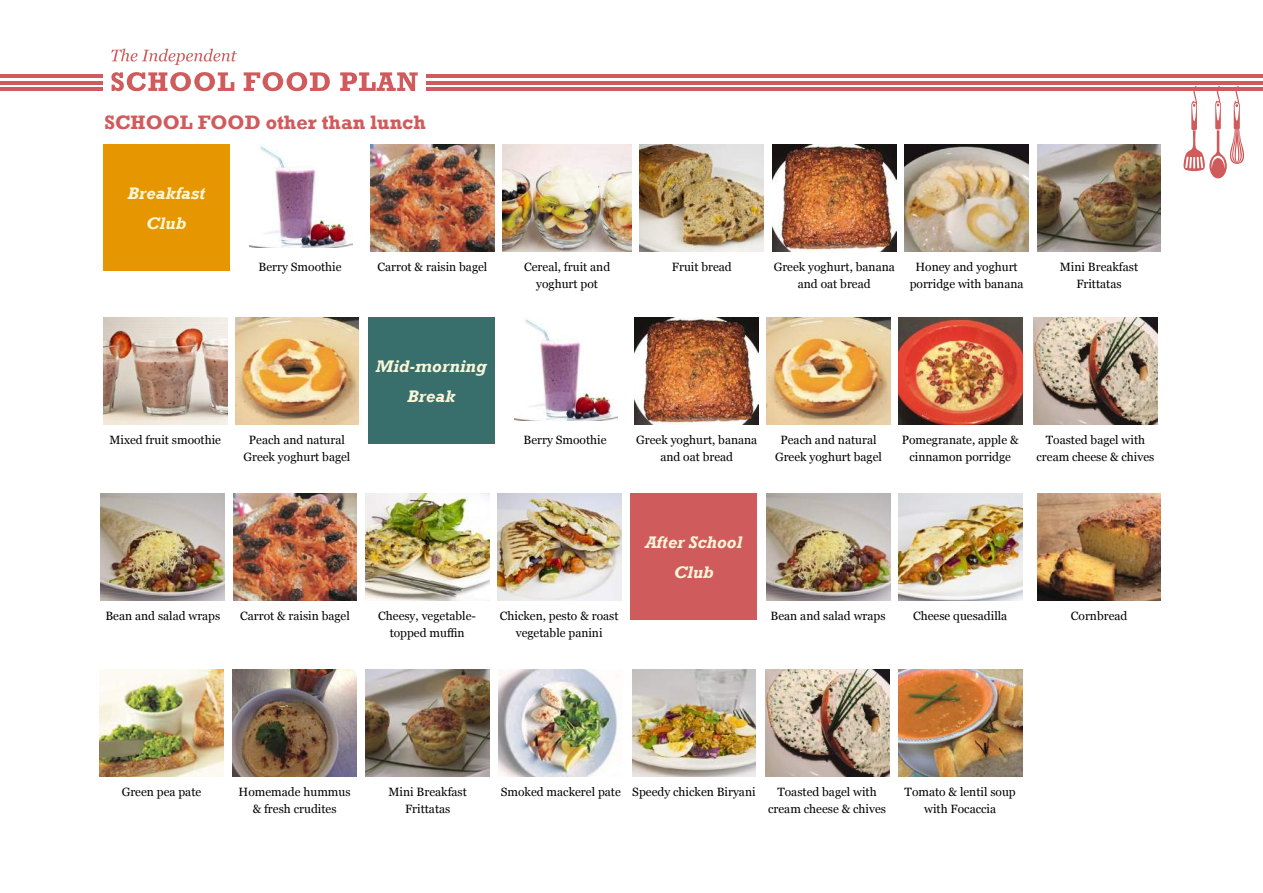
<style>
.page{position:relative;width:1263px;height:893px;background:#fff}
.page>*{position:absolute;margin:0;border:0;box-sizing:border-box;transform-origin:0 0}
.t1{font:700 19.95px "Rockwell";color:#d05b5c}
.t2{font:italic 700 17.25px/30px "Rockwell";color:#f9f6d8;text-align:center}
.t3{font:12px/16.5px "Georgia";color:#000;text-align:center}
</style>
<div class="page">
<svg style="left:111px;top:72px;width:307px;height:19px"></svg>
<svg style="left:111px;top:49px;width:126px;height:16px"></svg>
<hr style="left:0;top:74px;width:103px;height:4px;background:#d05b5c">
<hr style="left:0;top:81px;width:103px;height:4px;background:#d05b5c">
<hr style="left:0;top:87px;width:103px;height:4px;background:#d05b5c">
<hr style="left:426px;top:74px;width:837px;height:4px;background:#d05b5c">
<hr style="left:426px;top:81px;width:837px;height:4px;background:#d05b5c">
<hr style="left:426px;top:87px;width:837px;height:4px;background:#d05b5c">
<svg style="left:1183px;top:86px;width:62px;height:92px"></svg>
<img style="left:233px;top:669px;width:123px;height:107px">
<img style="left:100px;top:669px;width:123px;height:107px">
<img style="left:1037px;top:493px;width:124px;height:107px">
<img style="left:499px;top:669px;width:119px;height:107px">
<img style="left:898px;top:493px;width:124px;height:107px">
<img style="left:632px;top:669px;width:124px;height:107px">
<img style="left:766px;top:493px;width:124px;height:107px">
<img style="left:366px;top:669px;width:124px;height:107px">
<img style="left:497px;top:493px;width:124px;height:108px">
<img style="left:365px;top:493px;width:124px;height:108px">
<img style="left:101px;top:493px;width:124px;height:108px">
<img style="left:233px;top:493px;width:124px;height:108px">
<div style="left:630px;top:493px;width:127px;height:127px;background:#d05b5c"></div>
<img style="left:765px;top:669px;width:124px;height:107px">
<img style="left:898px;top:669px;width:124px;height:107px">
<div style="left:103px;top:144px;width:127px;height:127px;background:#e69601"></div>
<img style="left:503px;top:144px;width:128px;height:108px">
<img style="left:905px;top:144px;width:123px;height:108px">
<img style="left:772px;top:144px;width:124px;height:108px">
<img style="left:640px;top:144px;width:124px;height:108px">
<img style="left:1037px;top:144px;width:124px;height:108px">
<img style="left:249px;top:146px;width:103px;height:101px">
<img style="left:235px;top:317px;width:124px;height:108px">
<img style="left:371px;top:144px;width:123px;height:108px">
<img style="left:103px;top:317px;width:124px;height:108px">
<img style="left:514px;top:319px;width:103px;height:101px">
<img style="left:635px;top:317px;width:124px;height:108px">
<img style="left:766px;top:317px;width:124px;height:108px">
<img style="left:898px;top:317px;width:124px;height:108px">
<img style="left:1033px;top:317px;width:124px;height:108px">
<div style="left:368px;top:317px;width:126px;height:127px;background:#386e6b"></div>
<h1 class="t1" style="left:104px;top:110px;width:323px">SCHOOL FOOD other than lunch</h1>
<h2 class="t2" style="left:127px;top:179px;width:79px">Breakfast<br>Club</h2>
<p class="t3" style="left:259px;top:258px;width:84px">Berry Smoothie</p>
<p class="t3" style="left:378px;top:258px;width:111px">Carrot &amp; raisin bagel</p>
<h2 class="t2" style="left:376px;top:352px;width:112px">Mid-morning<br>Break</h2>
<p class="t3" style="left:524px;top:258px;width:88px">Cereal, fruit and yoghurt pot</p>
<p class="t3" style="left:910px;top:258px;width:115px">Honey and yoghurt porridge with banana</p>
<p class="t3" style="left:672px;top:258px;width:61px">Fruit bread</p>
<p class="t3" style="left:1060px;top:258px;width:80px">Mini Breakfast<br>Frittatas</p>
<p class="t3" style="left:774px;top:258px;width:123px">Greek yoghurt, banana and oat bread</p>
<p class="t3" style="left:109px;top:431px;width:113px">Mixed fruit smoothie</p>
<p class="t3" style="left:524px;top:431px;width:84px">Berry Smoothie</p>
<p class="t3" style="left:636px;top:431px;width:123px">Greek yoghurt, banana and oat bread</p>
<p class="t3" style="left:775px;top:431px;width:108px">Peach and natural<br>Greek yoghurt bagel</p>
<p class="t3" style="left:902px;top:431px;width:118px">Pomegranate, apple &amp; cinnamon porridge</p>
<p class="t3" style="left:1036px;top:431px;width:119px">Toasted bagel with cream cheese &amp; chives</p>
<p class="t3" style="left:243px;top:431px;width:108px">Peach and natural<br>Greek yoghurt bagel</p>
<p class="t3" style="left:105px;top:607px;width:116px">Bean and salad wraps</p>
<p class="t3" style="left:240px;top:607px;width:111px">Carrot &amp; raisin bagel</p>
<p class="t3" style="left:378px;top:607px;width:99px">Cheesy, vegetable&shy;topped muffin</p>
<p class="t3" style="left:500px;top:607px;width:120px">Chicken, pesto &amp; roast vegetable panini</p>
<h2 class="t2" style="left:645px;top:528px;width:99px">After School<br>Club</h2>
<p class="t3" style="left:771px;top:607px;width:116px">Bean and salad wraps</p>
<p class="t3" style="left:913px;top:607px;width:96px">Cheese quesadilla</p>
<p class="t3" style="left:1071px;top:607px;width:58px">Cornbread</p>
<p class="t3" style="left:122px;top:783px;width:81px">Green pea pate</p>
<p class="t3" style="left:239px;top:783px;width:113px">Homemade hummus &amp; fresh crudites</p>
<p class="t3" style="left:388px;top:783px;width:80px">Mini Breakfast<br>Frittatas</p>
<p class="t3" style="left:501px;top:783px;width:121px">Smoked mackerel pate</p>
<p class="t3" style="left:632px;top:783px;width:125px">Speedy chicken Biryani</p>
<p class="t3" style="left:768px;top:783px;width:119px">Toasted bagel with cream cheese &amp; chives</p>
<p class="t3" style="left:905px;top:783px;width:113px">Tomato &amp; lentil soup with Focaccia</p>
</div>
